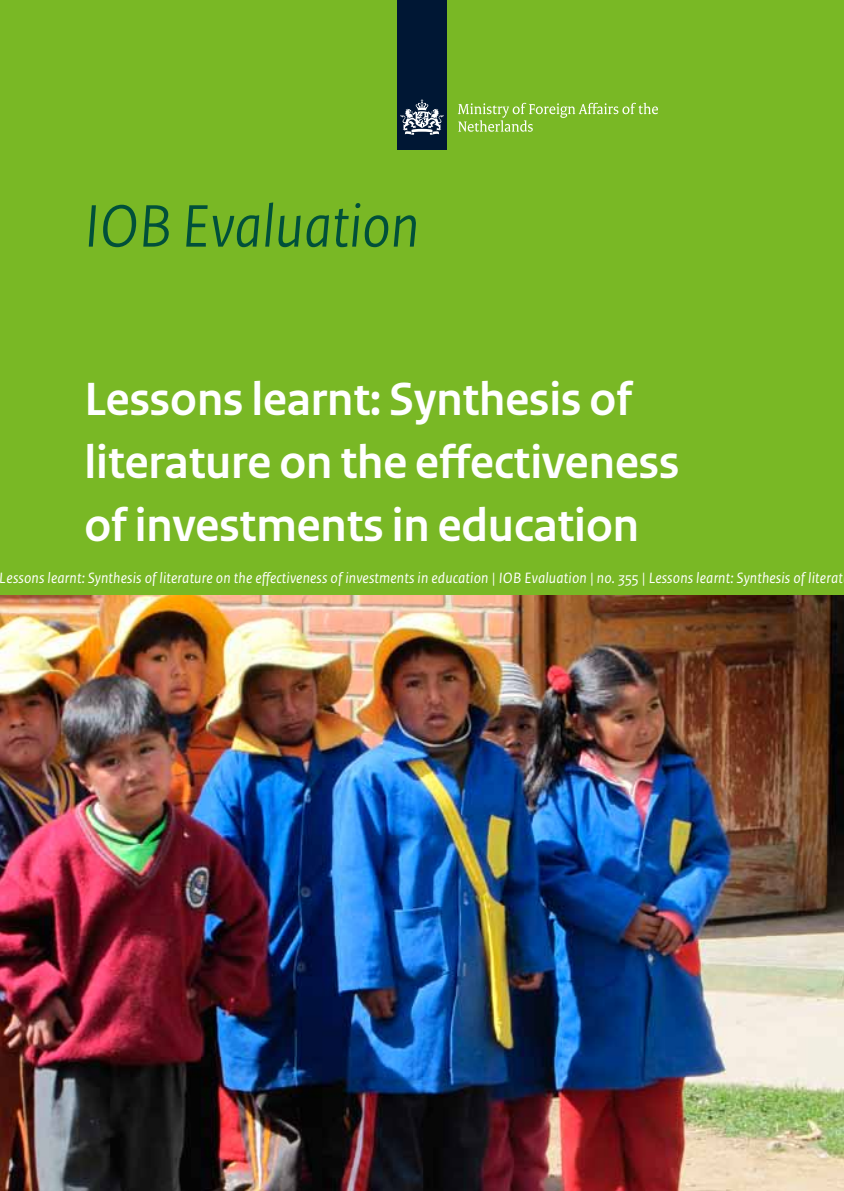
<style>
.page{position:relative;width:844px;height:1191px;background:#fff}
.page>*{position:absolute;margin:0;border:0;box-sizing:border-box;transform-origin:0 0}
.t1{font:italic 63px "Rijksoverheid Sans Heading";color:#00503a}
.t2{font:700 49px/63px "Rijksoverheid Sans Heading";color:#fff}
.t3{font:italic 15.75px "Rijksoverheid Sans Text";letter-spacing:.01em;color:#fff}
</style>
<div class="page">
<div style="left:0;top:0;width:843px;height:595px;background:#79b825"></div>
<div style="left:397px;top:0;width:49px;height:149px;background:#001734"></div>
<svg style="left:400px;top:99px;width:43px;height:36px"></svg>
<svg style="left:457px;top:103px;width:200px;height:29px"></svg>
<img style="left:0;top:595px;width:843px;height:596px">
<hr style="left:0;top:570px;width:1px;height:50px;background:#001940">
<h1 class="t1" style="left:84px;top:191px;width:336px">IOB Evaluation</h1>
<h2 class="t2" style="left:84px;top:368px;width:596px">Lessons learnt: Synthesis of literature on the effectiveness of investments in education</h2>
<p class="t3" style="left:0;top:569px;width:844px">Lessons learnt: Synthesis of literature on the effectiveness of investments in education | IOB Evaluation | no. 355 | Lessons learnt: Synthesis of literat</p>
</div>
